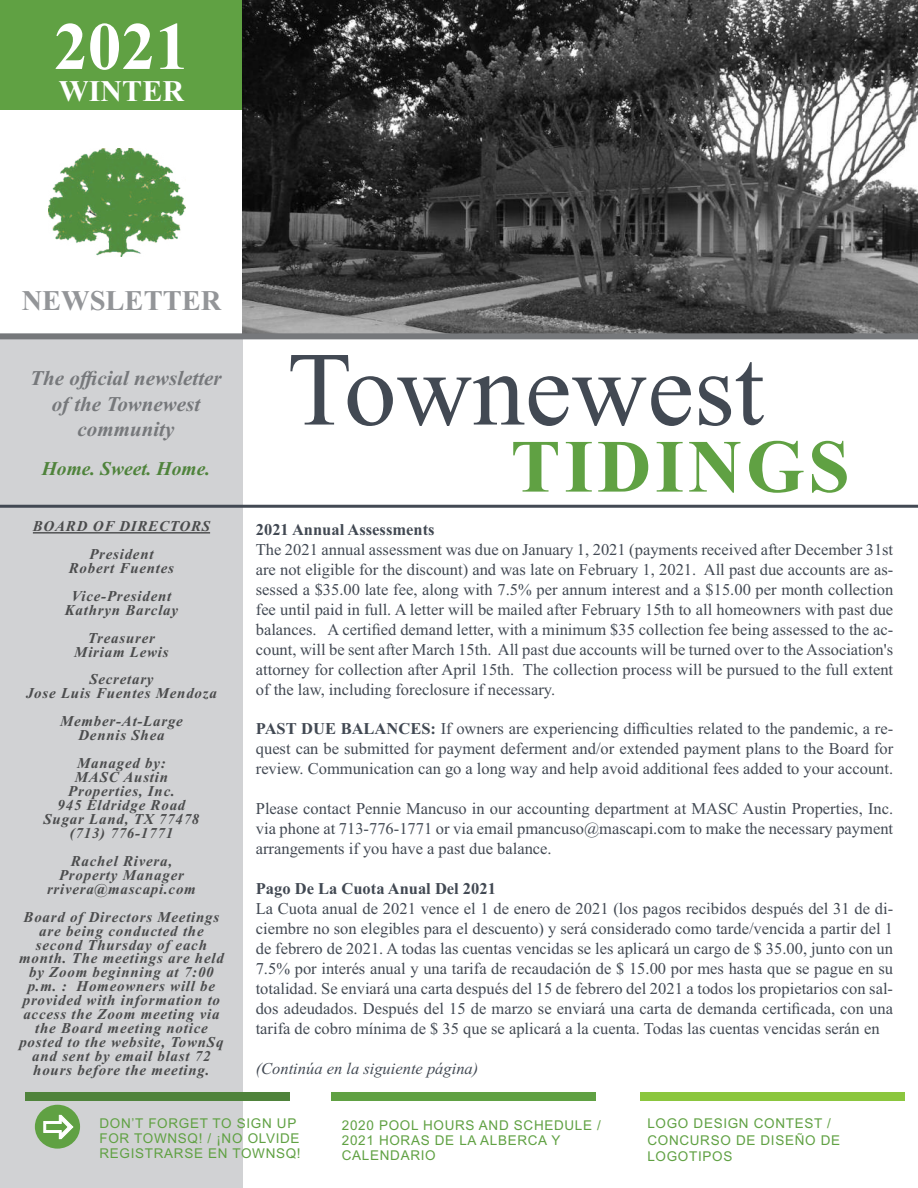
<style>
.page{position:relative;width:918px;height:1188px;background:#fff}
.page>*{position:absolute;margin:0;border:0;box-sizing:border-box;transform-origin:0 0}
.t1{font:105px "Times New Roman";color:#424953}
.t2{font:700 75px "Times New Roman";letter-spacing:.05em;color:#60a143}
.t3{font:700 67.5px "Times New Roman";color:#fff}
.t4{font:700 30px "Times New Roman";color:#fff}
.t5{font:700 28.5px "Times New Roman";color:#939598}
.t6{font:italic 700 21px/25.5px "Times New Roman";color:#76787b;text-align:center}
.t7{font:italic 700 19.5px "Times New Roman";color:#4f833b}
.t8{font:16.5px/20px "Times New Roman";color:#424953;text-align:justify}
.t9{font:700 16.5px "Times New Roman";color:#424953}
.t10{font:italic 16.5px "Times New Roman";color:#424953}
.t11{font:italic 700 15px/14px "Times New Roman";letter-spacing:.05em;color:#4b4c4d;text-align:center}
.t12{font:13.5px/15px "Arial";letter-spacing:.05em;color:#60a143}
.s1{font-weight:700}
</style>
<div class="page">
<div style="left:0;top:337px;width:243px;height:851px;background:#d1d2d4"></div>
<hr style="left:33px;top:532px;width:177px;height:2px;background:#4b4c4d">
<hr style="left:0;top:505px;width:918px;height:3px;background:#424953">
<div style="left:26px;top:1092px;width:264px;height:8px;background:#4f833b"></div>
<div style="left:331px;top:1092px;width:265px;height:8px;background:#60a143"></div>
<div style="left:640px;top:1092px;width:264px;height:8px;background:#8bc63e"></div>
<div style="left:35px;top:1105px;width:45px;height:44px;background:#60a143;border-radius:50%"></div>
<div style="left:0;top:0;width:290px;height:110px;background:#60a143"></div>
<img style="left:48px;top:148px;width:137px;height:109px">
<img style="left:243px;top:0;width:675px;height:333px">
<div style="left:0;top:333px;width:918px;height:6px;background:#76787b"></div>
<h3 class="t3" style="left:54px;top:6px;width:136px">2021</h3>
<h3 class="t4" style="left:59px;top:73px;width:127px">WINTER</h3>
<h3 class="t5" style="left:22px;top:284px;width:201px">NEWSLETTER</h3>
<p class="t6" style="left:30px;top:365px;width:193px">The official newsletter of the Townewest community</p>
<p class="t7" style="left:42px;top:457px;width:170px">Home. Sweet. Home.</p>
<p class="t11" style="left:33px;top:512px;width:179px;line-height:27.9px">BOARD OF DIRECTORS<br>President</p>
<p class="t11" style="left:69px;top:554px;width:107px;line-height:27.9px;text-align:left">Robert Fuentes<br>Vice-President</p>
<p class="t11" style="left:65px;top:596px;width:115px;line-height:27.9px">Kathryn Barclay<br>Treasurer</p>
<p class="t11" style="left:74px;top:637px;width:96px;line-height:27.9px">Miriam Lewis<br>Secretary</p>
<p class="t11" style="left:26px;top:679px;width:192px;line-height:27.9px">Jose Luis Fuentes Mendoza<br>Member-At-Large</p>
<p class="t11" style="left:77px;top:721px;width:90px;line-height:27.9px;text-align:left">Dennis Shea<br>Managed by:</p>
<p class="t11" style="left:44px;top:770px;width:157px">MASC Austin<br>Properties, Inc.<br>945 Eldridge Road<br>Sugar Land, TX 77478 (713) 776-1771</p>
<p class="t11" style="left:47px;top:854px;width:150px">Rachel Rivera,<br>Property Manager rrivera@mascapi.com</p>
<p class="t11" style="left:19px;top:909px;width:206px">Board of Directors Meetings are being conducted the second Thursday of each month. The meetings are held by Zoom beginning at 7:00 p.m. : Homeowners will be provided with information to access the Zoom meeting via the Board meeting notice posted to the website, TownSq and sent by email blast 72 hours before the meeting.</p>
<h1 class="t1" style="left:287px;top:327px;width:478px">Townewest</h1>
<h2 class="t2" style="left:511px;top:422px;width:341px">TIDINGS</h2>
<p class="t9" style="left:256px;top:520px;width:180px">2021 Annual Assessments</p>
<p class="t8" style="left:256px;top:539px;width:639px">The 2021 annual assessment was due on January 1, 2021 (payments received after December 31st are not eligible for the discount) and was late on February 1, 2021. All past due accounts are as&shy;sessed a $35.00 late fee, along with 7.5% per annum interest and a $15.00 per month collection fee until paid in full. A letter will be mailed after February 15th to all homeowners with past due balances. A certified demand letter, with a minimum $35 collection fee being assessed to the ac&shy;count, will be sent after March 15th. All past due accounts will be turned over to the Association's attorney for collection after April 15th. The collection process will be pursued to the full extent of the law, including foreclosure if necessary.</p>
<p class="t8" style="left:256px;top:719px;width:639px"><span class="s1">PAST DUE BALANCES:</span> If owners are experiencing difficulties related to the pandemic, a re&shy;quest can be submitted for payment deferment and/or extended payment plans to the Board for review. Communication can go a long way and help avoid additional fees added to your account.</p>
<p class="t8" style="left:256px;top:799px;width:639px">Please contact Pennie Mancuso in our accounting department at MASC Austin Properties, Inc. via phone at 713-776-1771 or via email pmancuso@mascapi.com to make the necessary payment arrangements if you have a past due balance.</p>
<p class="t9" style="left:256px;top:879px;width:242px">Pago De La Cuota Anual Del 2021</p>
<p class="t8" style="left:256px;top:898px;width:639px">La Cuota anual de 2021 vence el 1 de enero de 2021 (los pagos recibidos después del 31 de di&shy;ciembre no son elegibles para el descuento) y será considerado como tarde/vencida a partir del 1 de febrero de 2021. A todas las cuentas vencidas se les aplicará un cargo de $ 35.00, junto con un 7.5% por interés anual y una tarifa de recaudación de $ 15.00 por mes hasta que se pague en su totalidad. Se enviará una carta después del 15 de febrero del 2021 a todos los propietarios con sal&shy;dos adeudados. Después del 15 de marzo se enviará una carta de demanda certificada, con una tarifa de cobro mínima de $ 35 que se aplicará a la cuenta. Todas las cuentas vencidas serán en</p>
<p class="t10" style="left:256px;top:1058px;width:224px">(Continúa en la siguiente página)</p>
<p class="t12" style="left:100px;top:1116px;width:203px">DON’T FORGET TO SIGN UP<br>FOR TOWNSQ! / ¡NO OLVIDE<br>REGISTRARSE EN TOWNSQ!</p>
<p class="t12" style="left:342px;top:1117px;width:261px">2020 POOL HOURS AND SCHEDULE /<br>2021 HORAS DE LA ALBERCA Y<br>CALENDARIO</p>
<p class="t12" style="left:647px;top:1115px;width:194px;line-height:16.5px">LOGO DESIGN CONTEST /<br>CONCURSO DE DISEÑO DE<br>LOGOTIPOS</p>
</div>
